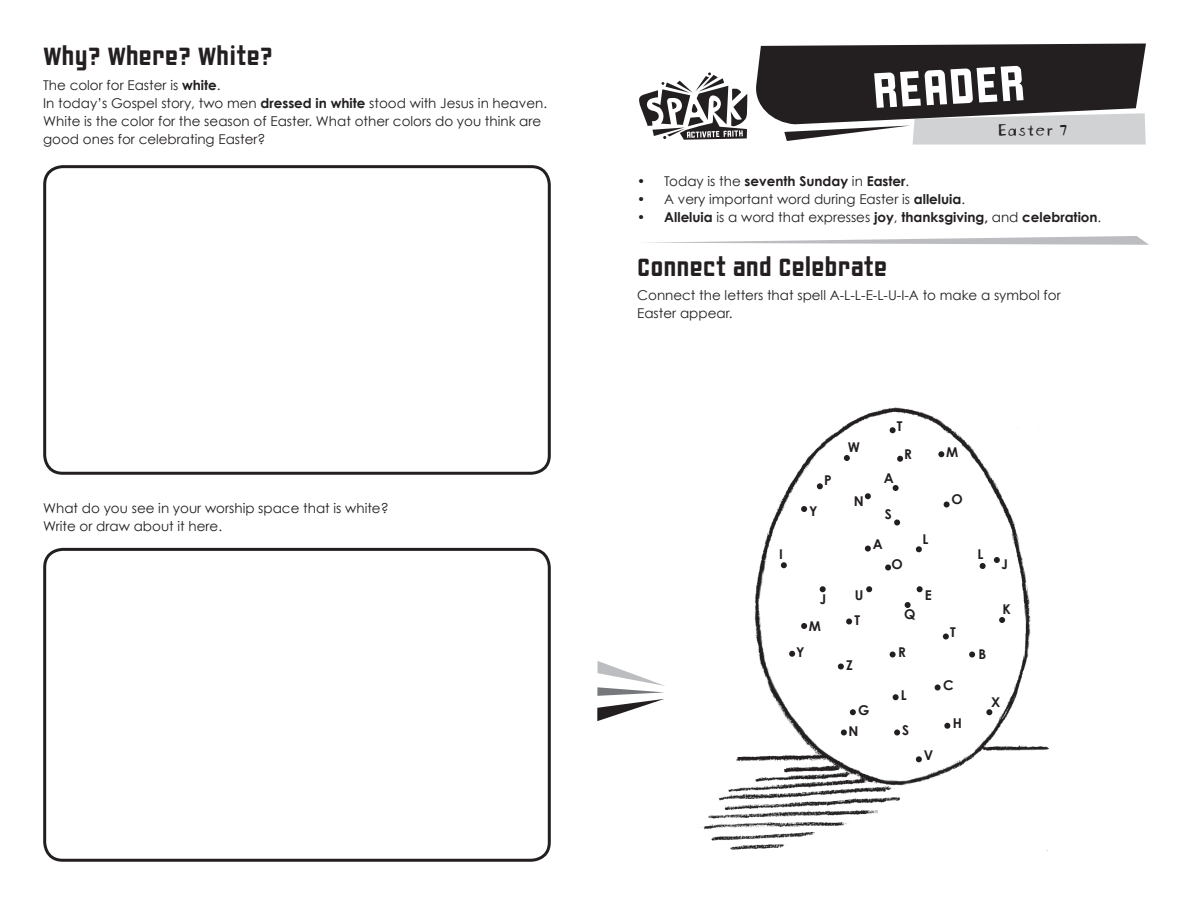
<style>
.page{position:relative;width:1188px;height:918px;background:#fff}
.page>*{position:absolute;margin:0;border:0;box-sizing:border-box;transform-origin:0 0}
.t1{font:54px "Liquorstore";color:#fff}
.t2{font:27px "Liquorstore";color:#231f20}
.t3{font:18px "Blockhead Uplugged";color:#231f20}
.t4{font:13.5px/18px "Century Gothic";color:#231f20}
.t5{font:700 13.5px "Century Gothic";color:#231f20}
.s1{font-weight:700}
.s2{font-weight:400}
</style>
<div class="page">
<svg style="left:597px;top:661px;width:68px;height:60px"></svg>
<svg style="left:756px;top:44px;width:390px;height:101px;background:#5b5859"></svg>
<svg style="left:639px;top:72px;width:108px;height:68px"></svg>
<img style="left:700px;top:407px;width:350px;height:444px">
<svg style="left:865px;top:493px;width:6px;height:6px"></svg>
<svg style="left:893px;top:485px;width:6px;height:6px"></svg>
<svg style="left:916px;top:546px;width:6px;height:6px"></svg>
<svg style="left:980px;top:563px;width:6px;height:6px"></svg>
<svg style="left:917px;top:586px;width:6px;height:6px"></svg>
<svg style="left:935px;top:684px;width:6px;height:6px"></svg>
<svg style="left:893px;top:694px;width:6px;height:6px"></svg>
<svg style="left:866px;top:586px;width:6px;height:6px"></svg>
<svg style="left:820px;top:586px;width:6px;height:6px"></svg>
<svg style="left:781px;top:562px;width:6px;height:6px"></svg>
<svg style="left:969px;top:651px;width:6px;height:6px"></svg>
<svg style="left:890px;top:651px;width:6px;height:6px"></svg>
<svg style="left:944px;top:723px;width:6px;height:6px"></svg>
<svg style="left:850px;top:709px;width:6px;height:6px"></svg>
<svg style="left:801px;top:623px;width:6px;height:6px"></svg>
<svg style="left:894px;top:729px;width:6px;height:6px"></svg>
<svg style="left:943px;top:633px;width:6px;height:6px"></svg>
<svg style="left:999px;top:617px;width:6px;height:6px"></svg>
<svg style="left:944px;top:501px;width:6px;height:6px"></svg>
<svg style="left:897px;top:456px;width:6px;height:6px"></svg>
<svg style="left:938px;top:451px;width:6px;height:6px"></svg>
<svg style="left:885px;top:564px;width:6px;height:6px"></svg>
<svg style="left:844px;top:455px;width:6px;height:6px"></svg>
<svg style="left:865px;top:546px;width:6px;height:6px"></svg>
<svg style="left:789px;top:651px;width:6px;height:6px"></svg>
<svg style="left:846px;top:618px;width:6px;height:6px"></svg>
<svg style="left:841px;top:729px;width:6px;height:6px"></svg>
<svg style="left:817px;top:483px;width:6px;height:6px"></svg>
<svg style="left:994px;top:557px;width:6px;height:6px"></svg>
<svg style="left:986px;top:709px;width:6px;height:6px"></svg>
<svg style="left:838px;top:663px;width:6px;height:6px"></svg>
<svg style="left:894px;top:519px;width:6px;height:6px"></svg>
<svg style="left:890px;top:427px;width:6px;height:6px"></svg>
<svg style="left:916px;top:756px;width:6px;height:6px"></svg>
<svg style="left:905px;top:602px;width:6px;height:6px"></svg>
<svg style="left:801px;top:506px;width:6px;height:6px"></svg>
<svg style="left:646px;top:236px;width:503px;height:9px"></svg>
<div style="left:43px;top:165px;width:508px;height:310px;border:3px solid #231f20;border-radius:18px"></div>
<div style="left:43px;top:548px;width:508px;height:314px;border:3px solid #231f20;border-radius:18px"></div>
<h2 class="t2" style="left:43px;top:40px;width:231px">Why? Where? White?</h2>
<p class="t4" style="left:43px;top:76px;width:505px">The color for Easter is <span class="s1">white</span>.<br>In today’s Gospel story, two men <span class="s1">dressed in white</span> stood with Jesus in heaven.<br>White is the color for the season of Easter. What other colors do you think are good ones for celebrating Easter?</p>
<p class="t4" style="left:43px;top:499px;width:347px">What do you see in your worship space that is white?<br>Write or draw about it here.</p>
<h1 class="t1" style="left:871px;top:58px;width:154px;rotate:-3deg">READER</h1>
<h3 class="t3" style="left:997px;top:115px;width:72px">Easter 7</h3>
<p class="t5" style="left:637px;top:172px;width:274px"><span class="s2">• Today is the</span> seventh Sunday <span class="s2">in</span> Easter<span class="s2">.</span></p>
<p class="t4" style="left:637px;top:190px;width:329px">• A very important word during Easter is <span class="s1">alleluia</span>.</p>
<p class="t5" style="left:637px;top:208px;width:466px">• Alleluia <span class="s2">is a word that expresses</span> joy<span class="s2">,</span> thanksgiving, <span class="s2">and</span> celebration<span class="s2">.</span></p>
<h2 class="t2" style="left:637px;top:251px;width:251px">Connect and Celebrate</h2>
<p class="t4" style="left:637px;top:286px;width:425px">Connect the letters that spell A-L-L-E-L-U-I-A to make a symbol for<br>Easter appear.</p>
<p class="t5" style="left:779px;top:546px;width:5px">I</p>
<p class="t5" style="left:824px;top:471px;width:9px">P</p>
<p class="t5" style="left:809px;top:503px;width:10px">Y</p>
<p class="t5" style="left:820px;top:591px;width:8px">J</p>
<p class="t5" style="left:809px;top:618px;width:14px">M</p>
<p class="t5" style="left:796px;top:643px;width:10px">Y</p>
<p class="t5" style="left:848px;top:438px;width:14px">W</p>
<p class="t5" style="left:854px;top:492px;width:11px">N</p>
<p class="t5" style="left:855px;top:586px;width:10px">U</p>
<p class="t5" style="left:855px;top:612px;width:7px">T</p>
<p class="t5" style="left:846px;top:656px;width:8px">Z</p>
<p class="t5" style="left:897px;top:417px;width:7px">T</p>
<p class="t5" style="left:884px;top:470px;width:11px">A</p>
<p class="t5" style="left:885px;top:505px;width:9px">S</p>
<p class="t5" style="left:873px;top:536px;width:11px">A</p>
<p class="t5" style="left:904px;top:446px;width:9px">R</p>
<p class="t5" style="left:946px;top:444px;width:14px">M</p>
<p class="t5" style="left:951px;top:491px;width:13px">O</p>
<p class="t5" style="left:923px;top:530px;width:7px">L</p>
<p class="t5" style="left:892px;top:556px;width:13px">O</p>
<p class="t5" style="left:904px;top:606px;width:13px">Q</p>
<p class="t5" style="left:925px;top:586px;width:9px">E</p>
<p class="t5" style="left:898px;top:643px;width:9px">R</p>
<p class="t5" style="left:901px;top:687px;width:7px">L</p>
<p class="t5" style="left:950px;top:624px;width:7px">T</p>
<p class="t5" style="left:943px;top:676px;width:12px">C</p>
<p class="t5" style="left:858px;top:701px;width:13px">G</p>
<p class="t5" style="left:849px;top:723px;width:11px">N</p>
<p class="t5" style="left:902px;top:721px;width:9px">S</p>
<p class="t5" style="left:924px;top:747px;width:11px">V</p>
<p class="t5" style="left:953px;top:714px;width:11px">H</p>
<p class="t5" style="left:978px;top:545px;width:7px">L</p>
<p class="t5" style="left:978px;top:645px;width:9px">B</p>
<p class="t5" style="left:1002px;top:555px;width:8px">J</p>
<p class="t5" style="left:1003px;top:601px;width:10px">K</p>
<p class="t5" style="left:991px;top:693px;width:11px">X</p>
</div>
